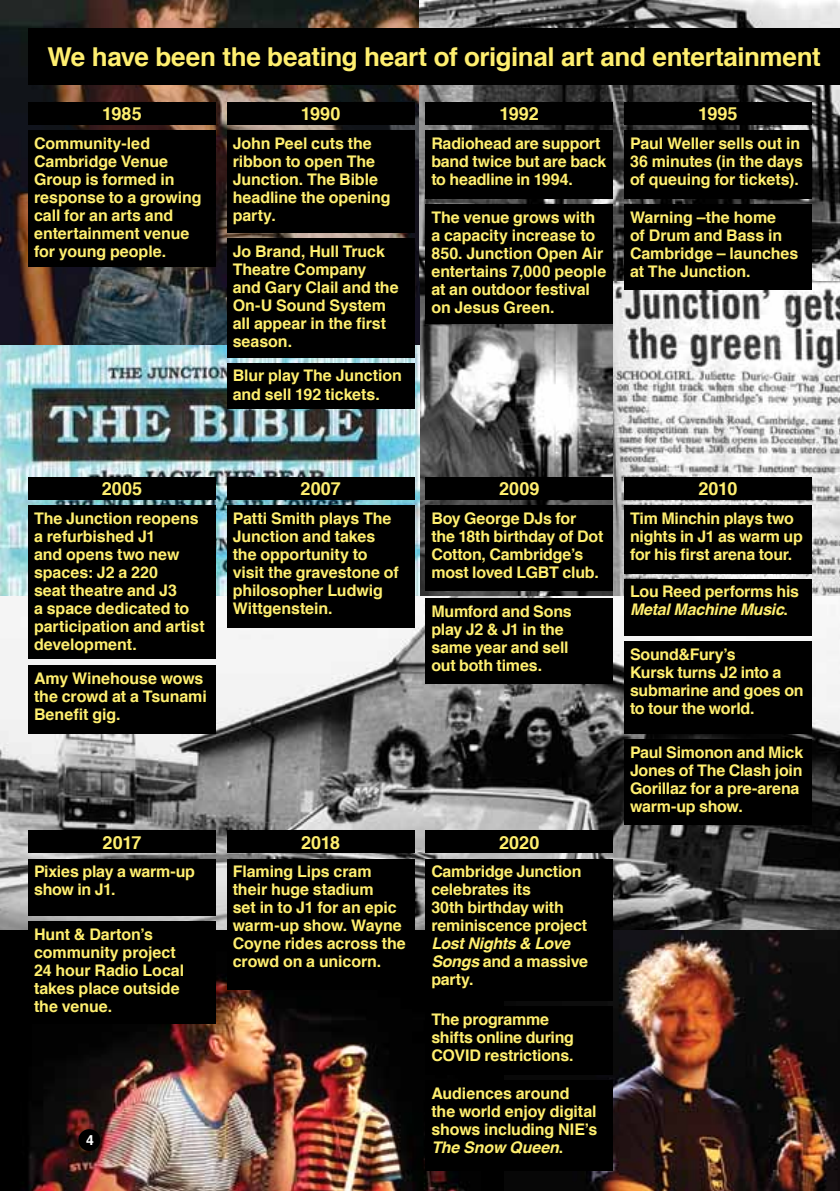
<style>
.page{position:relative;width:840px;height:1191px;background:#fff}
.page>*{position:absolute;margin:0;border:0;box-sizing:border-box;transform-origin:0 0}
.t1{font:700 26px "Helvetica";letter-spacing:-.015em;color:#ffef6f}
.t2{font:700 18px "Helvetica";letter-spacing:.005em;color:#ffef6f}
.t3{font:700 16px/18px "Helvetica";letter-spacing:-.01em;color:#ffef6f}
.t4{font:italic 700 16px/18px "Helvetica";letter-spacing:-.02em;color:#ffef6f}
.t5{font:700 14px "Helvetica";color:#fff}
.s1{font-style:italic}
.s2{font-style:normal}
</style>
<div class="page">
<img style="left:0;top:0;width:839px;height:930px">
<img style="left:0;top:930px;width:839px;height:261px">
<div style="left:28px;top:28px;width:811px;height:57px;background:#000"></div>
<div style="left:78px;top:1129px;width:22px;height:22px;background:#000;border-radius:50%"></div>
<div style="left:28px;top:102px;width:187px;height:23px;background:#000"></div>
<div style="left:227px;top:102px;width:187px;height:23px;background:#000"></div>
<div style="left:425px;top:102px;width:187px;height:23px;background:#000"></div>
<div style="left:624px;top:102px;width:187px;height:23px;background:#000"></div>
<div style="left:28px;top:130px;width:187px;height:136px;background:#000"></div>
<div style="left:227px;top:130px;width:187px;height:102px;background:#000"></div>
<div style="left:425px;top:130px;width:187px;height:68px;background:#000"></div>
<div style="left:624px;top:130px;width:187px;height:68px;background:#000"></div>
<div style="left:227px;top:238px;width:187px;height:119px;background:#000"></div>
<div style="left:425px;top:204px;width:187px;height:119px;background:#000"></div>
<div style="left:624px;top:204px;width:187px;height:85px;background:#000"></div>
<div style="left:227px;top:363px;width:187px;height:45px;background:#000"></div>
<div style="left:28px;top:477px;width:187px;height:22px;background:#000"></div>
<div style="left:227px;top:477px;width:187px;height:22px;background:#000"></div>
<div style="left:425px;top:477px;width:187px;height:22px;background:#000"></div>
<div style="left:624px;top:477px;width:187px;height:22px;background:#000"></div>
<div style="left:28px;top:505px;width:187px;height:153px;background:#000"></div>
<div style="left:227px;top:505px;width:187px;height:119px;background:#000"></div>
<div style="left:425px;top:505px;width:187px;height:85px;background:#000"></div>
<div style="left:624px;top:505px;width:187px;height:68px;background:#000"></div>
<div style="left:28px;top:665px;width:187px;height:68px;background:#000"></div>
<div style="left:28px;top:921px;width:187px;height:102px;background:#000"></div>
<div style="left:425px;top:598px;width:187px;height:85px;background:#000"></div>
<div style="left:624px;top:579px;width:187px;height:56px;background:#000"></div>
<div style="left:227px;top:830px;width:187px;height:23px;background:#000"></div>
<div style="left:227px;top:859px;width:187px;height:130px;background:#000"></div>
<div style="left:227px;top:512px;width:187px;height:116px;background:#000"></div>
<div style="left:624px;top:641px;width:187px;height:91px;background:#000"></div>
<div style="left:624px;top:648px;width:187px;height:86px;background:#000"></div>
<div style="left:624px;top:740px;width:187px;height:85px;background:#000"></div>
<div style="left:28px;top:830px;width:187px;height:23px;background:#000"></div>
<div style="left:28px;top:859px;width:187px;height:56px;background:#000"></div>
<div style="left:425px;top:1080px;width:187px;height:90px;background:#000"></div>
<div style="left:425px;top:830px;width:187px;height:23px;background:#000"></div>
<div style="left:425px;top:859px;width:187px;height:141px;background:#000"></div>
<div style="left:425px;top:1006px;width:187px;height:68px;background:#000"></div>
<h1 class="t1" style="left:48px;top:47px;width:774px">We have been the beating heart of original art and entertainment</h1>
<p class="t2" style="left:102px;top:107px;width:41px">1985</p>
<p class="t2" style="left:301px;top:107px;width:41px">1990</p>
<p class="t2" style="left:499px;top:107px;width:41px">1992</p>
<p class="t2" style="left:697px;top:107px;width:41px">1995</p>
<p class="t3" style="left:34px;top:136px;width:169px">Community-led<br>Cambridge Venue<br>Group is formed in response to a growing call for an arts and entertainment venue for young people.</p>
<p class="t3" style="left:232px;top:136px;width:159px">John Peel cuts the ribbon to open The<br>Junction. The Bible headline the opening party.</p>
<p class="t3" style="left:431px;top:136px;width:176px">Radiohead are support band twice but are back to headline in 1994.</p>
<p class="t3" style="left:629px;top:136px;width:174px">Paul Weller sells out in<br>36 minutes (in the days of queuing for tickets).</p>
<p class="t3" style="left:431px;top:209px;width:176px">The venue grows with a capacity increase to<br>850. Junction Open Air entertains 7,000 people at an outdoor festival on Jesus Green.</p>
<p class="t3" style="left:629px;top:209px;width:170px">Warning –the home<br>of Drum and Bass in<br>Cambridge – launches at The Junction.</p>
<p class="t3" style="left:232px;top:243px;width:167px">Jo Brand, Hull Truck<br>Theatre Company and Gary Clail and the<br>On-U Sound System all appear in the first season.</p>
<p class="t3" style="left:232px;top:368px;width:170px">Blur play The Junction and sell 192 tickets.</p>
<p class="t2" style="left:102px;top:481px;width:42px">2005</p>
<p class="t2" style="left:300px;top:481px;width:42px">2007</p>
<p class="t2" style="left:498px;top:481px;width:42px">2009</p>
<p class="t2" style="left:698px;top:481px;width:41px">2010</p>
<p class="t3" style="left:34px;top:510px;width:172px">The Junction reopens a refurbished J1<br>and opens two new spaces: J2 a 220<br>seat theatre and J3<br>a space dedicated to participation and artist development.</p>
<p class="t3" style="left:232px;top:510px;width:167px">Patti Smith plays The<br>Junction and takes the opportunity to visit the gravestone of philosopher Ludwig<br>Wittgenstein.</p>
<p class="t3" style="left:431px;top:510px;width:173px">Boy George DJs for the 18th birthday of Dot<br>Cotton, Cambridge’s most loved LGBT club.</p>
<p class="t3" style="left:629px;top:510px;width:174px">Tim Minchin plays two nights in J1 as warm up for his first arena tour.</p>
<p class="t3" style="left:629px;top:584px;width:170px">Lou Reed performs his<br><span class="s1">Metal Machine Music</span>.</p>
<p class="t3" style="left:431px;top:603px;width:142px">Mumford and Sons play J2 &amp; J1 in the same year and sell out both times.</p>
<p class="t3" style="left:629px;top:645px;width:175px">Sound&amp;Fury’s<br>Kursk turns J2 into a submarine and goes on to tour the world.</p>
<p class="t3" style="left:34px;top:670px;width:174px">Amy Winehouse wows the crowd at a Tsunami<br>Benefit gig.</p>
<p class="t2" style="left:103px;top:835px;width:40px">2017</p>
<p class="t3" style="left:34px;top:864px;width:162px">Pixies play a warm-up show in J1.</p>
<p class="t3" style="left:34px;top:925px;width:151px">Hunt &amp; Darton’s community project<br>24 hour Radio Local takes place outside the venue.</p>
<p class="t5" style="left:86px;top:1134px;width:9px">4</p>
<p class="t2" style="left:301px;top:835px;width:40px">2018</p>
<p class="t3" style="left:232px;top:864px;width:174px">Flaming Lips cram their huge stadium<br>set in to J1 for an epic warm-up show. Wayne<br>Coyne rides across the crowd on a unicorn.</p>
<p class="t2" style="left:499px;top:835px;width:42px">2020</p>
<p class="t3" style="left:431px;top:864px;width:157px">Cambridge Junction celebrates its<br>30th birthday with reminiscence project</p>
<p class="t4" style="left:431px;top:936px;width:158px">Lost Nights &amp; Love<br>Songs <span class="s2">and a massive party.</span></p>
<p class="t3" style="left:431px;top:1011px;width:144px">The programme shifts online during<br>COVID restrictions.</p>
<p class="t3" style="left:431px;top:1085px;width:167px">Audiences around the world enjoy digital shows including NIE’s<br><span class="s1">The Snow Queen</span>.</p>
<p class="t3" style="left:629px;top:745px;width:175px">Paul Simonon and Mick<br>Jones of The Clash join<br>Gorillaz for a pre-arena warm-up show.</p>
</div>
